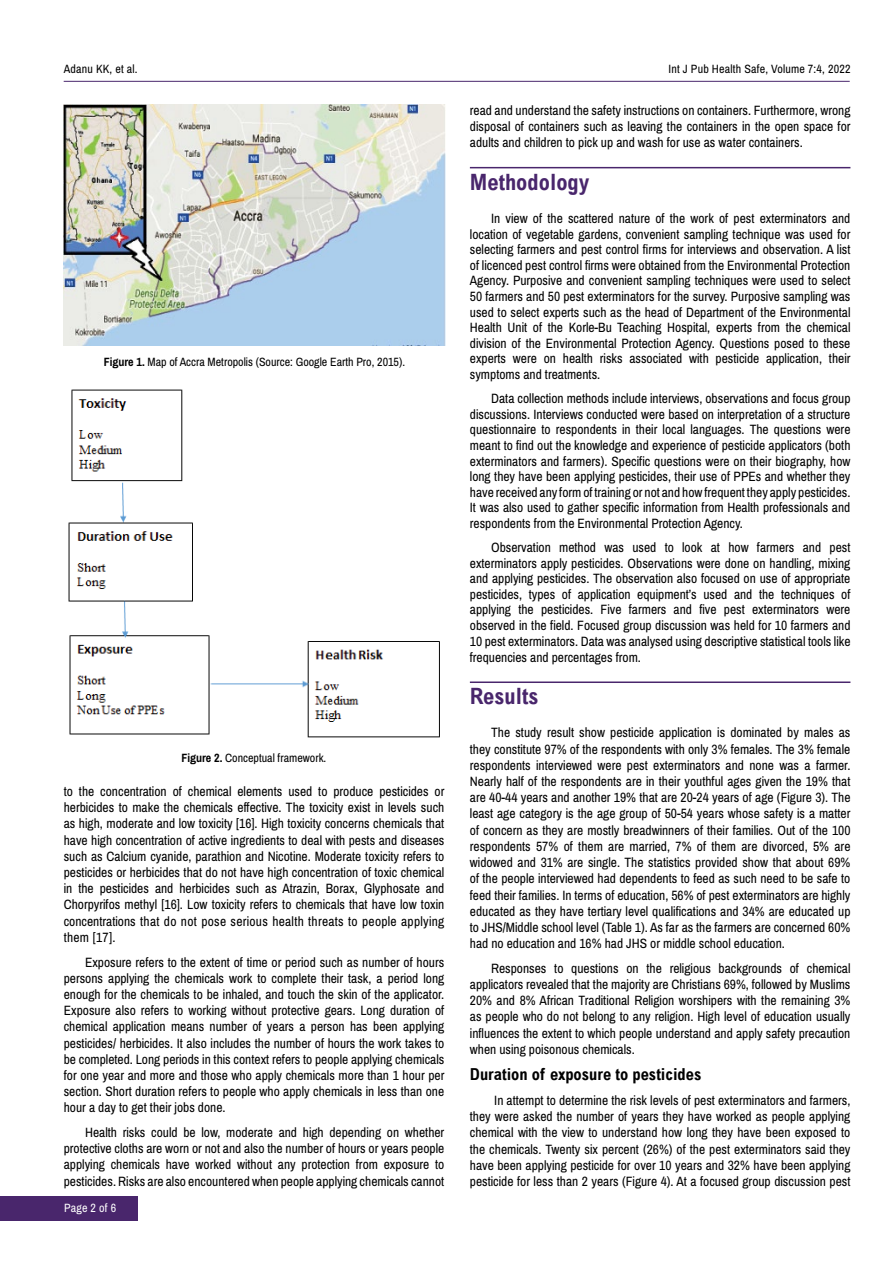
<style>
.page{position:relative;width:893px;height:1263px;background:#fff}
.page>*{position:absolute;margin:0;border:0;box-sizing:border-box;transform-origin:0 0}
.t1{font:700 condensed 22.5px "Arial";color:#49266c}
.t2{font:700 condensed 16.5px "Arial";color:#000}
.t3{font:13.5px/16.2px "Archivo Narrow";color:#000;text-align:justify}
.t4{font:12px "Archivo Narrow";color:#000}
.t5{font:12px "Archivo Narrow";letter-spacing:.015em;color:#fff}
.s1{font-weight:700}
</style>
<div class="page">
<hr style="left:64px;top:81px;width:786px;height:1px;background:#49266c">
<div style="left:0;top:1196px;width:137px;height:24px;background:#49266c"></div>
<hr style="left:470px;top:167px;width:380px;height:1px;background:#49266c">
<hr style="left:470px;top:681px;width:380px;height:2px;background:#49266c">
<img style="left:64px;top:105px;width:381px;height:241px">
<img style="left:68px;top:389px;width:372px;height:349px">
<p class="t4" style="left:64px;top:61px;width:75px">Adanu KK, et al.</p>
<p class="t4" style="left:668px;top:61px;width:183px">Int J Pub Health Safe, Volume 7:4, 2022</p>
<p class="t4" style="left:104px;top:354px;width:303px"><span class="s1">Figure 1.</span> Map of Accra Metropolis (Source: Google Earth Pro, 2015).</p>
<p class="t4" style="left:181px;top:750px;width:146px"><span class="s1">Figure 2.</span> Conceptual framework.</p>
<p class="t3" style="left:64px;top:783px;width:382px">to the concentration of chemical elements used to produce pesticides or herbicides to make the chemicals effective. The toxicity exist in levels such as high, moderate and low toxicity [16]. High toxicity concerns chemicals that have high concentration of active ingredients to deal with pests and diseases such as Calcium cyanide, parathion and Nicotine. Moderate toxicity refers to pesticides or herbicides that do not have high concentration of toxic chemical in the pesticides and herbicides such as Atrazin, Borax, Glyphosate and Chorpyrifos methyl [16]. Low toxicity refers to chemicals that have low toxin concentrations that do not pose serious health threats to people applying them [17].</p>
<p class="t3" style="left:64px;top:954px;width:382px;text-indent:21px">Exposure refers to the extent of time or period such as number of hours persons applying the chemicals work to complete their task, a period long enough for the chemicals to be inhaled, and touch the skin of the applicator.<br>Exposure also refers to working without protective gears. Long duration of chemical application means number of years a person has been applying pesticides/ herbicides. It also includes the number of hours the work takes to be completed. Long periods in this context refers to people applying chemicals for one year and more and those who apply chemicals more than 1 hour per section. Short duration refers to people who apply chemicals in less than one hour a day to get their jobs done.</p>
<p class="t3" style="left:64px;top:1124px;width:382px;text-indent:21px">Health risks could be low, moderate and high depending on whether protective cloths are worn or not and also the number of hours or years people applying chemicals have worked without any protection from exposure to pesticides. Risks are also encountered when people applying chemicals cannot</p>
<p class="t5" style="left:64px;top:1201px;width:54px">Page 2 of 6</p>
<p class="t3" style="left:470px;top:102px;width:382px">read and understand the safety instructions on containers. Furthermore, wrong disposal of containers such as leaving the containers in the open space for adults and children to pick up and wash for use as water containers.</p>
<h1 class="t1" style="left:470px;top:169px;width:121px">Methodology</h1>
<p class="t3" style="left:470px;top:211px;width:382px;line-height:15.6px;text-indent:21px">In view of the scattered nature of the work of pest exterminators and location of vegetable gardens, convenient sampling technique was used for selecting farmers and pest control firms for interviews and observation. A list of licenced pest control firms were obtained from the Environmental Protection Agency. Purposive and convenient sampling techniques were used to select 50 farmers and 50 pest exterminators for the survey. Purposive sampling was used to select experts such as the head of Department of the Environmental Health Unit of the Korle-Bu Teaching Hospital, experts from the chemical division of the Environmental Protection Agency. Questions posed to these experts were on health risks associated with pesticide application, their symptoms and treatments.</p>
<p class="t3" style="left:470px;top:391px;width:382px;line-height:15.6px;text-indent:21px">Data collection methods include interviews, observations and focus group discussions. Interviews conducted were based on interpretation of a structure questionnaire to respondents in their local languages. The questions were meant to find out the knowledge and experience of pesticide applicators (both exterminators and farmers). Specific questions were on their biography, how long they have been applying pesticides, their use of PPEs and whether they have received any form of training or not and how frequent they apply pesticides.<br>It was also used to gather specific information from Health professionals and respondents from the Environmental Protection Agency.</p>
<p class="t3" style="left:470px;top:540px;width:382px;line-height:15.8px;text-indent:21px">Observation method was used to look at how farmers and pest exterminators apply pesticides. Observations were done on handling, mixing and applying pesticides. The observation also focused on use of appropriate pesticides, types of application equipment’s used and the techniques of applying the pesticides. Five farmers and five pest exterminators were observed in the field. Focused group discussion was held for 10 farmers and 10 pest exterminators. Data was analysed using descriptive statistical tools like frequencies and percentages from.</p>
<h1 class="t1" style="left:470px;top:684px;width:70px">Results</h1>
<p class="t3" style="left:470px;top:725px;width:382px;text-indent:21px">The study result show pesticide application is dominated by males as they constitute 97% of the respondents with only 3% females. The 3% female respondents interviewed were pest exterminators and none was a farmer.<br>Nearly half of the respondents are in their youthful ages given the 19% that are 40-44 years and another 19% that are 20-24 years of age (Figure 3). The least age category is the age group of 50-54 years whose safety is a matter of concern as they are mostly breadwinners of their families. Out of the 100 respondents 57% of them are married, 7% of them are divorced, 5% are widowed and 31% are single. The statistics provided show that about 69% of the people interviewed had dependents to feed as such need to be safe to feed their families. In terms of education, 56% of pest exterminators are highly educated as they have tertiary level qualifications and 34% are educated up to JHS/Middle school level (Table 1). As far as the farmers are concerned 60% had no education and 16% had JHS or middle school education.</p>
<p class="t3" style="left:470px;top:960px;width:382px;text-indent:21px">Responses to questions on the religious backgrounds of chemical applicators revealed that the majority are Christians 69%, followed by Muslims 20% and 8% African Traditional Religion worshipers with the remaining 3% as people who do not belong to any religion. High level of education usually influences the extent to which people understand and apply safety precaution when using poisonous chemicals.</p>
<p class="t2" style="left:470px;top:1065px;width:233px">Duration of exposure to pesticides</p>
<p class="t3" style="left:470px;top:1092px;width:382px;text-indent:24px">In attempt to determine the risk levels of pest exterminators and farmers, they were asked the number of years they have worked as people applying chemical with the view to understand how long they have been exposed to the chemicals. Twenty six percent (26%) of the pest exterminators said they have been applying pesticide for over 10 years and 32% have been applying pesticide for less than 2 years (Figure 4). At a focused group discussion pest</p>
</div>
